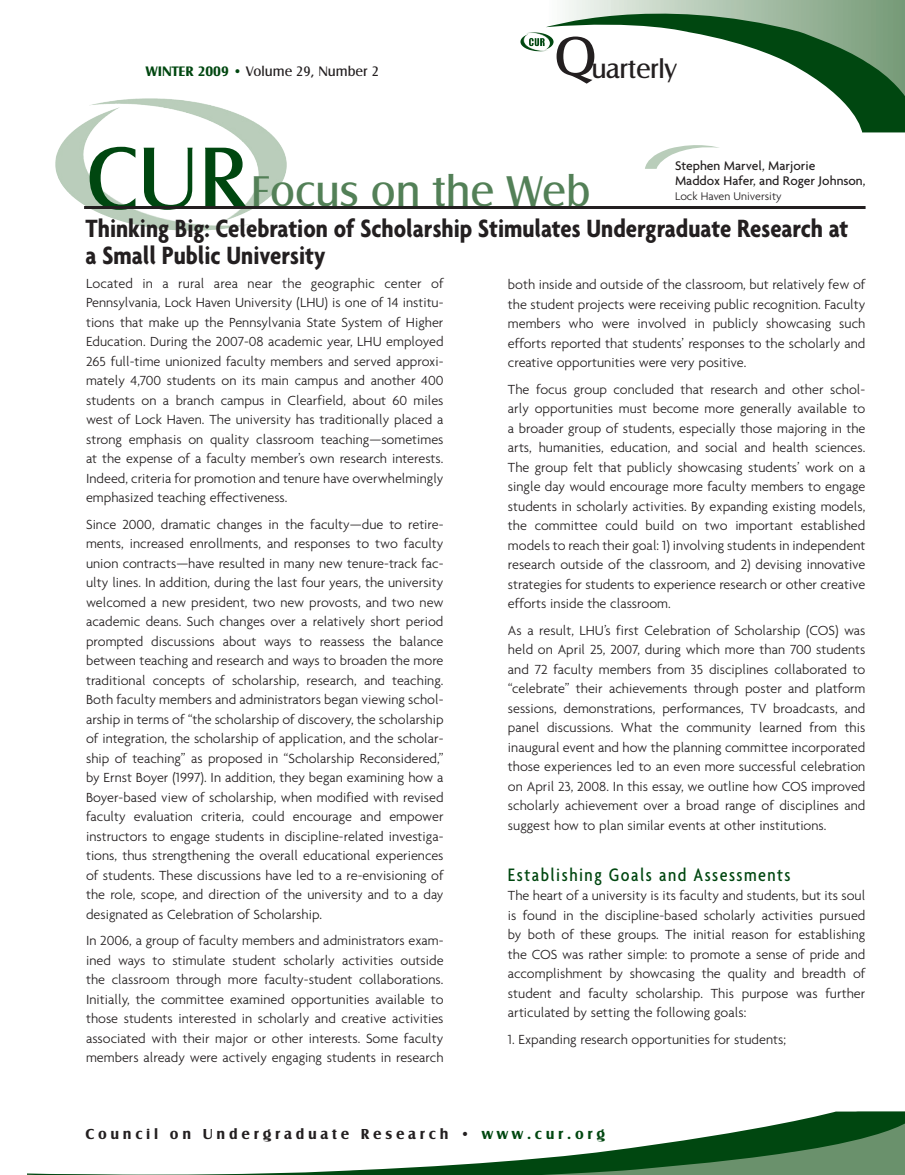
<style>
.page{position:relative;width:905px;height:1175px;background:#fff}
.page>*{position:absolute;margin:0;border:0;box-sizing:border-box;transform-origin:0 0}
.t1{font:91.8px "Castle EF";color:#004710}
.t2{font:57.6px "Castle EF";color:#231f20}
.t3{font:44.55px "Castle EF";color:#538057}
.t4{font:27.45px "Castle EF";letter-spacing:-.02em;color:#231f20}
.SUBheader{font:700 condensed 27px/27px "Agenda";color:#231f20}
.SMheaders{font:500 condensed 19.5px "Agenda";letter-spacing:.075em;color:#004710}
.t5{font:700 15px "Castle EF";letter-spacing:.25em;color:#231f20}
.BODYtext{font:300 14.25px/19.5px "Agenda";color:#231f20;text-align:justify}
.t6{font:14.25px "Castle EF";color:#231f20}
.author_name{font:500 13.5px/15px "Agenda";color:#231f20}
.authorTitlePlace{font:300 12px "Agenda";color:#231f20}
.s1{font-weight:700;color:#004710}
.s2{color:#004710}
</style>
<div class="page">
<svg style="left:546px;top:0;width:358px;height:132px"></svg>
<svg style="left:27px;top:1111px;width:877px;height:63px"></svg>
<img style="left:91px;top:98px;width:67px;height:9px">
<hr style="left:84px;top:206px;width:781px;height:3px;background:#231f20">
<svg style="left:645px;top:145px;width:74px;height:24px"></svg>
<p class="t6" style="left:146px;top:64px;width:234px"><span class="s1">Winter 2009 •</span> Volume 29, Number 2</p>
<p class="t2" style="left:554px;top:24px;width:44px">Q</p>
<p class="t4" style="left:591px;top:53px;width:87px">uarterly</p>
<p class="t1" style="left:86px;top:128px;width:163px">CUR</p>
<p class="t3" style="left:251px;top:167px;width:341px">Focus on the Web</p>
<p class="author_name" style="left:675px;top:158px;width:192px">Stephen Marvel, Marjorie<br>Maddox Hafer, and Roger Johnson,</p>
<p class="authorTitlePlace" style="left:675px;top:189px;width:108px">Lock Haven University</p>
<p class="SUBheader" style="left:86px;top:214px;width:764px">Thinking Big: Celebration of Scholarship Stimulates Undergraduate Research at a Small Public University</p>
<p class="BODYtext" style="left:86px;top:273px;width:359px">Located in a rural area near the geographic center of Pennsylvania, Lock Haven University (LHU) is one of 14 institu&shy;tions that make up the Pennsylvania State System of Higher Education. During the 2007-08 academic year, LHU employed 265 full-time unionized faculty members and served approxi&shy;mately 4,700 students on its main campus and another 400 students on a branch campus in Clearfield, about 60 miles west of Lock Haven. The university has traditionally placed a strong emphasis on quality classroom teaching—sometimes at the expense of a faculty member’s own research interests.<br>Indeed, criteria for promotion and tenure have overwhelmingly emphasized teaching effectiveness.</p>
<p class="BODYtext" style="left:86px;top:514px;width:359px">Since 2000, dramatic changes in the faculty—due to retire&shy;ments, increased enrollments, and responses to two faculty union contracts—have resulted in many new tenure-track fac&shy;ulty lines. In addition, during the last four years, the university welcomed a new president, two new provosts, and two new academic deans. Such changes over a relatively short period prompted discussions about ways to reassess the balance between teaching and research and ways to broaden the more traditional concepts of scholarship, research, and teaching.<br>Both faculty members and administrators began viewing schol&shy;arship in terms of “the scholarship of discovery, the scholarship of integration, the scholarship of application, and the scholar&shy;ship of teaching” as proposed in “Scholarship Reconsidered,” by Ernst Boyer (1997). In addition, they began examining how a Boyer-based view of scholarship, when modified with revised faculty evaluation criteria, could encourage and empower instructors to engage students in discipline-related investiga&shy;tions, thus strengthening the overall educational experiences of students. These discussions have led to a re-envisioning of the role, scope, and direction of the university and to a day designated as Celebration of Scholarship.</p>
<p class="BODYtext" style="left:86px;top:930px;width:359px">In 2006, a group of faculty members and administrators exam&shy;ined ways to stimulate student scholarly activities outside the classroom through more faculty-student collaborations.<br>Initially, the committee examined opportunities available to those students interested in scholarly and creative activities associated with their major or other interests. Some faculty members already were actively engaging students in research</p>
<p class="BODYtext" style="left:508px;top:274px;width:359px">both inside and outside of the classroom, but relatively few of the student projects were receiving public recognition. Faculty members who were involved in publicly showcasing such efforts reported that students’ responses to the scholarly and creative opportunities were very positive.</p>
<p class="BODYtext" style="left:508px;top:379px;width:359px">The focus group concluded that research and other schol&shy;arly opportunities must become more generally available to a broader group of students, especially those majoring in the arts, humanities, education, and social and health sciences.<br>The group felt that publicly showcasing students’ work on a single day would encourage more faculty members to engage students in scholarly activities. By expanding existing models, the committee could build on two important established models to reach their goal: 1) involving students in independent research outside of the classroom, and 2) devising innovative strategies for students to experience research or other creative efforts inside the classroom.</p>
<p class="BODYtext" style="left:508px;top:620px;width:359px">As a result, LHU’s first Celebration of Scholarship (COS) was held on April 25, 2007, during which more than 700 students and 72 faculty members from 35 disciplines collaborated to “celebrate” their achievements through poster and platform sessions, demonstrations, performances, TV broadcasts, and panel discussions. What the community learned from this inaugural event and how the planning committee incorporated those experiences led to an even more successful celebration on April 23, 2008. In this essay, we outline how COS improved scholarly achievement over a broad range of disciplines and suggest how to plan similar events at other institutions.</p>
<p class="SMheaders" style="left:508px;top:863px;width:284px">Establishing Goals and Assessments</p>
<p class="BODYtext" style="left:508px;top:885px;width:359px">The heart of a university is its faculty and students, but its soul is found in the discipline-based scholarly activities pursued by both of these groups. The initial reason for establishing the COS was rather simple: to promote a sense of pride and accomplishment by showcasing the quality and breadth of student and faculty scholarship. This purpose was further articulated by setting the following goals:</p>
<p class="BODYtext" style="left:508px;top:1029px;width:279px">1. Expanding research opportunities for students;</p>
<p class="t5" style="left:86px;top:1125px;width:521px">Council on Undergraduate Research • <span class="s2">www.cur.org</span></p>
</div>
